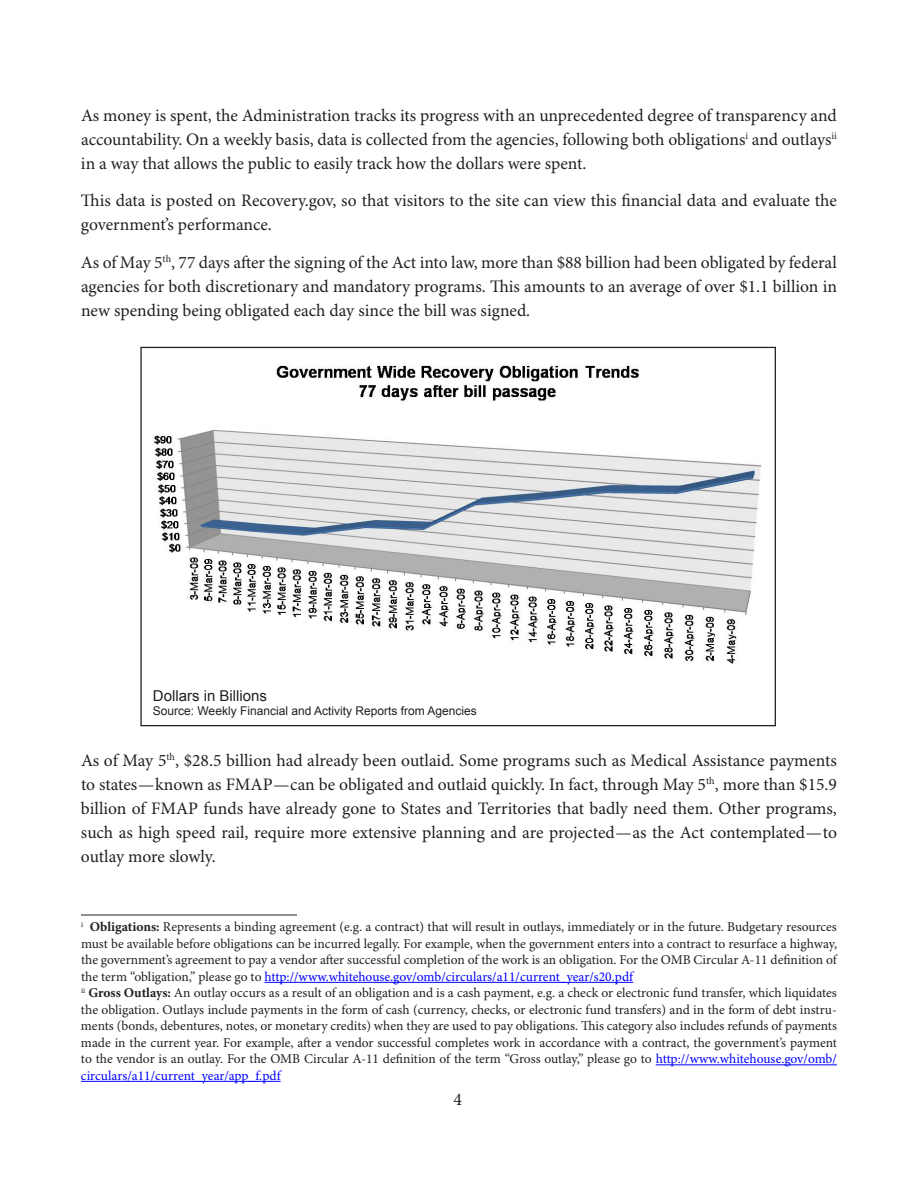
<style>
.page{position:relative;width:918px;height:1188px;background:#fff}
.page>*{position:absolute;margin:0;border:0;box-sizing:border-box;transform-origin:0 0}
.t1{font:18px "Minion Pro";color:#231f20}
.t2{font:17.55px/24px "Minion Pro";letter-spacing:-.005em;color:#231f20;text-align:justify}
.t3{font:15px "Arial";color:#231f20}
.t4{font:13.5px/16.5px "Minion Pro";color:#231f20}
.t5{font:12px "Arial";color:#231f20}
.t6{font:7.8px "Minion Pro";color:#231f20}
.s1{font-weight:700}
.s2{color:#00f}
</style>
<div class="page">
<hr style="left:81px;top:915px;width:216px;height:1px;background:#231f20">
<hr style="left:265px;top:982px;width:368px;height:1px;background:#00f">
<hr style="left:656px;top:1065px;width:181px;height:1px;background:#00f">
<hr style="left:81px;top:1081px;width:200px;height:1px;background:#00f">
<img style="left:154px;top:365px;width:608px;height:299px">
<p class="t2" style="left:81px;top:104px;width:758px">As money is spent, the Administration tracks its progress with an unprecedented degree of transparency and accountability. On a weekly basis, data is collected from the agencies, following both obligations<sup>i</sup> and outlays<sup>ii </sup>in a way that allows the public to easily track how the dollars were spent.</p>
<p class="t2" style="left:81px;top:189px;width:757px">This data is posted on Recovery.gov, so that visitors to the site can view this financial data and evaluate the government’s performance.</p>
<p class="t2" style="left:81px;top:251px;width:758px">As of May 5<sup>th</sup>, 77 days after the signing of the Act into law, more than $88 billion had been obligated by federal agencies for both discretionary and mandatory programs. This amounts to an average of over $1.1 billion in new spending being obligated each day since the bill was signed.</p>
<p class="t3" style="left:153px;top:687px;width:116px">Dollars in Billions</p>
<p class="t5" style="left:153px;top:704px;width:325px">Source: Weekly Financial and Activity Reports from Agencies</p>
<p class="t2" style="left:81px;top:749px;width:758px">As of May 5<sup>th</sup>, $28.5 billion had already been outlaid. Some programs such as Medical Assistance payments to states—known as FMAP—can be obligated and outlaid quickly. In fact, through May 5<sup>th</sup>, more than $15.9 billion of FMAP funds have already gone to States and Territories that badly need them. Other programs, such as high speed rail, require more extensive planning and are projected—as the Act contemplated—to outlay more slowly.</p>
<p class="t4" style="left:81px;top:919px;width:758px;text-indent:9px"><span class="s1">Obligations:</span> Represents a binding agreement (e.g. a contract) that will result in outlays, immediately or in the future. Budgetary resources must be available before obligations can be incurred legally. For example, when the government enters into a contract to resurface a highway, the government’s agreement to pay a vendor after successful completion of the work is an obligation. For the OMB Circular A-11 definition of the term “obligation,” please go to <span class="s2">http://www.whitehouse.gov/omb/circulars/a11/current_year/s20.pdf<br></span><sup>ii</sup> <span class="s1">Gross Outlays:</span> An outlay occurs as a result of an obligation and is a cash payment, e.g. a check or electronic fund transfer, which liquidates the obligation. Outlays include payments in the form of cash (currency, checks, or electronic fund transfers) and in the form of debt instru&shy;ments (bonds, debentures, notes, or monetary credits) when they are used to pay obligations. This category also includes refunds of payments made in the current year. For example, after a vendor successful completes work in accordance with a contract, the government’s payment to the vendor is an outlay. For the OMB Circular A-11 definition of the term “Gross outlay,” please go to <span class="s2">http://www.whitehouse.gov/omb/ circulars/a11/current_year/app_f.pdf</span></p>
<h1 class="t1" style="left:453px;top:1089px;width:10px">4</h1>
<p class="t6" style="left:81px;top:920px;width:4px">i</p>
</div>
